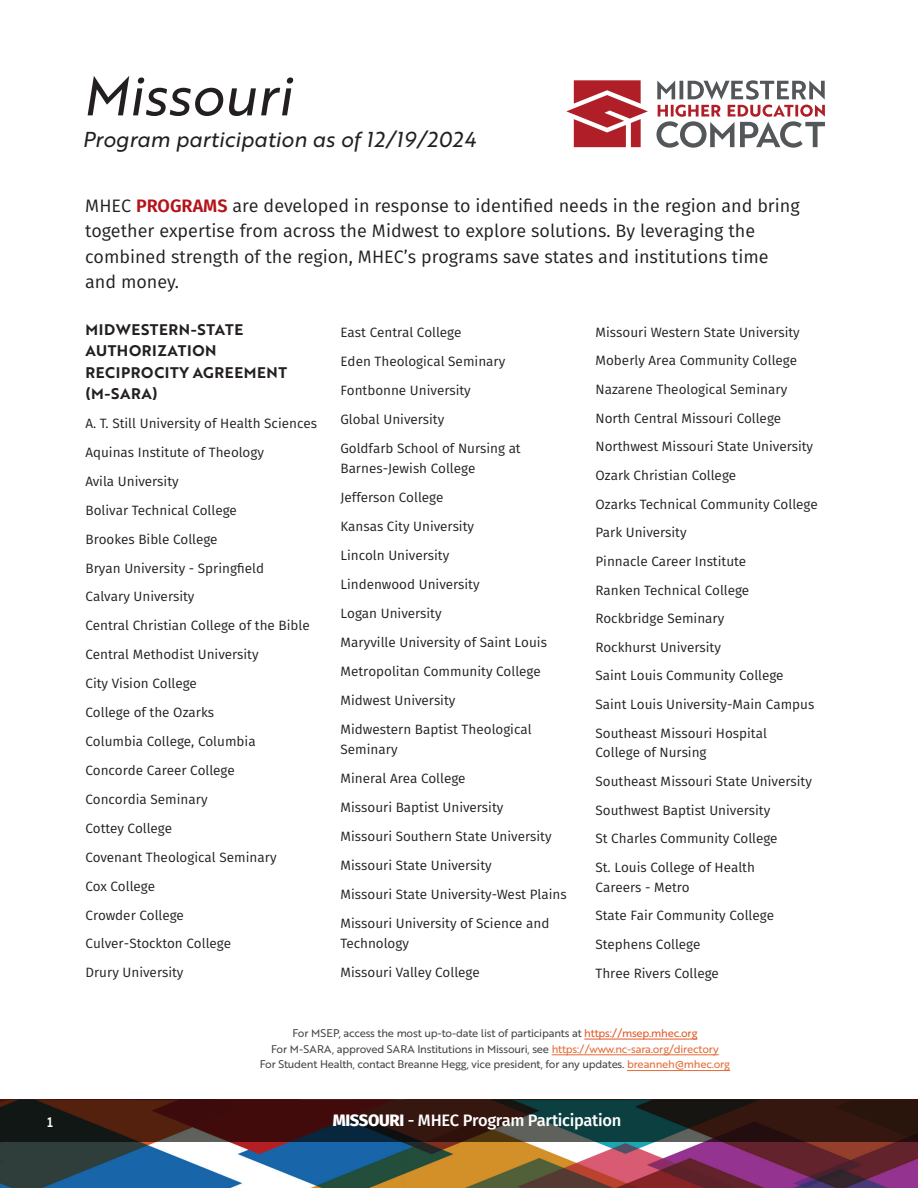
<style>
.page{position:relative;width:918px;height:1188px;background:#fff}
.page>*{position:absolute;margin:0;border:0;box-sizing:border-box;transform-origin:0 0}
.t1{font:54px "Brother 1816 Regular Italic";color:#231f20}
.t2{font:21px "Brother 1816 Regular Italic";color:#231f20}
.t3{font:18px/25.5px "Fira Sans";color:#231f20}
.t4{font:500 16.5px "Fira Sans";letter-spacing:-.02em;color:#fff}
.t5{font:15px/21.5px "Brother 1816 Bold";letter-spacing:.04em;color:#231f20}
.t6{font:13.5px/28.7px "Fira Sans";color:#231f20}
.t7{font:800 13.5px "Nexa Slab";color:#fff}
.t8{font:10.8px/15.8px "Brother 1816 Regular";letter-spacing:-.02em;color:#454647;text-align:center}
.s1{font-weight:600;color:#b31319}
.s2{color:#e15727}
.s3{color:#e46b38}
.s4{font-weight:800}
</style>
<div class="page">
<svg style="left:566px;top:80px;width:259px;height:68px"></svg>
<img style="left:0;top:1142px;width:918px;height:46px">
<svg style="left:0;top:1100px;width:918px;height:42px;background:#2f1f1b"></svg>
<hr style="left:584px;top:1039px;width:114px;height:1px;background:#e15727">
<hr style="left:552px;top:1055px;width:167px;height:1px;background:#e46b38">
<hr style="left:627px;top:1070px;width:103px;height:1px;background:#e46b38">
<h1 class="t1" style="left:82px;top:56px;width:211px">Missouri</h1>
<h2 class="t2" style="left:82px;top:124px;width:394px">Program participation as of 12/19/2024</h2>
<p class="t3" style="left:85px;top:192px;width:716px">MHEC <span class="s1">PROGRAMS</span> are developed in response to identified needs in the region and bring together expertise from across the Midwest to explore solutions. By leveraging the combined strength of the region, MHEC’s programs save states and institutions time and money.</p>
<p class="t5" style="left:86px;top:318px;width:203px">MIDWESTERN-STATE<br>AUTHORIZATION<br>RECIPROCITY AGREEMENT (M-SARA)</p>
<p class="t6" style="left:86px;top:408px;width:233px">A. T. Still University of Health Sciences<br>Aquinas Institute of Theology<br>Avila University<br>Bolivar Technical College<br>Brookes Bible College<br>Bryan University - Springfield<br>Calvary University<br>Central Christian College of the Bible<br>Central Methodist University<br>City Vision College<br>College of the Ozarks<br>Columbia College, Columbia<br>Concorde Career College<br>Concordia Seminary<br>Cottey College<br>Covenant Theological Seminary<br>Cox College<br>Crowder College<br>Culver-Stockton College<br>Drury University</p>
<p class="t6" style="left:596px;top:317px;width:224px">Missouri Western State University<br>Moberly Area Community College<br>Nazarene Theological Seminary<br>North Central Missouri College<br>Northwest Missouri State University<br>Ozark Christian College<br>Ozarks Technical Community College<br>Park University<br>Pinnacle Career Institute<br>Ranken Technical College<br>Rockbridge Seminary<br>Rockhurst University<br>Saint Louis Community College<br>Saint Louis University-Main Campus<br>Southeast Missouri Hospital</p>
<p class="t6" style="left:596px;top:738px;width:218px">College of Nursing<br>Southeast Missouri State University<br>Southwest Baptist University<br>St Charles Community College<br>St. Louis College of Health</p>
<p class="t6" style="left:596px;top:872px;width:180px">Careers - Metro<br>State Fair Community College<br>Stephens College<br>Three Rivers College</p>
<p class="t6" style="left:341px;top:317px;width:182px;line-height:29.1px">East Central College<br>Eden Theological Seminary<br>Fontbonne University<br>Global University<br>Goldfarb School of Nursing at</p>
<p class="t6" style="left:341px;top:453px;width:208px;line-height:29.1px">Barnes-Jewish College<br>Jefferson College<br>Kansas City University<br>Lincoln University<br>Lindenwood University<br>Logan University<br>Maryville University of Saint Louis<br>Metropolitan Community College<br>Midwest University<br>Midwestern Baptist Theological</p>
<p class="t6" style="left:341px;top:735px;width:228px;line-height:29.1px">Seminary<br>Mineral Area College<br>Missouri Baptist University<br>Missouri Southern State University<br>Missouri State University<br>Missouri State University-West Plains<br>Missouri University of Science and</p>
<p class="t6" style="left:341px;top:929px;width:141px;line-height:29.1px">Technology<br>Missouri Valley College</p>
<p class="t8" style="left:260px;top:1025px;width:472px">For MSEP, access the most up-to-date list of participants at <span class="s2">https://msep.mhec.org<br></span>For M-SARA, approved SARA Institutions in Missouri, see <span class="s3">https://www.nc-sara.org/directory<br></span>For Student Health, contact Breanne Hegg, vice president, for any updates. <span class="s3">breanneh@mhec.org</span></p>
<p class="t7" style="left:47px;top:1114px;width:7px">1</p>
<p class="t4" style="left:333px;top:1109px;width:290px"><span class="s4">MISSOURI</span> - MHEC Program Participation</p>
</div>
